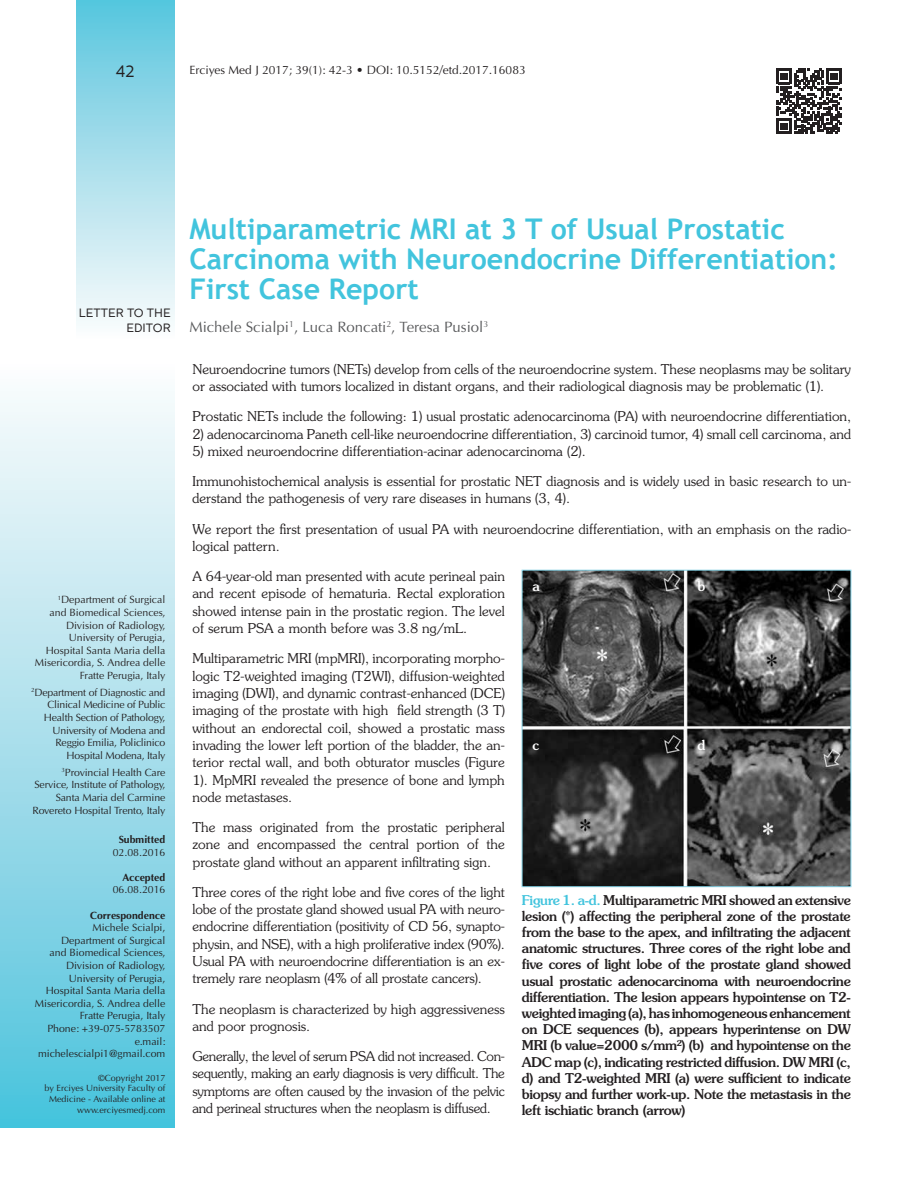
<style>
.page{position:relative;width:915px;height:1191px;background:#fff}
.page>*{position:absolute;margin:0;border:0;box-sizing:border-box;transform-origin:0 0}
.t1{font:700 28.5px/30px "Trebuchet MS";color:#42c4dd}
.t2{font:16.5px "Centrale Sans";color:#231f20}
.t3{font:15px "Optima Normal Tr";color:#58595b}
.t4{font:300 13.5px/17.4px "Souvenir Std";color:#231f20;text-align:justify}
.t5{font:500 13.5px/16.2px "Souvenir Std";letter-spacing:-.02em;color:#231f20;text-align:justify}
.t6{font:500 13.5px "Souvenir Std";color:#fff}
.t7{font:12px "Optima Normal Tr";color:#231f20}
.t8{font:12px/14.4px "Centrale Sans";color:#231f20;text-align:right}
.t9{font:10.5px/12.6px "Optima Normal Tr";color:#231f20;text-align:right}
.t10{font:10.5px/12.6px "Optima Normal Tr";letter-spacing:-.02em;color:#231f20;text-align:right}
.t11{font:10.5px "Optima Bold Tr";color:#231f20}
.t12{font:9px/10.8px "Optima Normal Tr";color:#231f20;text-align:right}
.s1{color:#42c4dd}
</style>
<div class="page">
<div style="left:76px;top:0;width:98px;height:338px;background:linear-gradient(to bottom,#5ac5dd,#fdfcfc)"></div>
<div style="left:0;top:364px;width:174px;height:763px;background:linear-gradient(to bottom,#fffcfc,#4dc2dc)"></div>
<svg style="left:776px;top:69px;width:65px;height:65px"></svg>
<img style="left:523px;top:572px;width:325px;height:313px">
<div style="left:521px;top:570px;width:329px;height:317px;border:1px solid #86d3e6"></div>
<p class="t2" style="left:116px;top:62px;width:20px">42</p>
<p class="t7" style="left:189px;top:62px;width:338px">Erciyes Med J 2017; 39(1): 42-3 • DOI: 10.5152/etd.2017.16083</p>
<p class="t8" style="left:79px;top:306px;width:93px">LETTER TO THE<br>EDITOR</p>
<p class="t9" style="left:35px;top:593px;width:132px"><sup>1</sup>Department of Surgical<br>and Biomedical Sciences,<br>Division of Radiology,<br>University of Perugia,<br>Hospital Santa Maria della<br>Misericordia, S. Andrea delle<br>Fratte Perugia, Italy</p>
<p class="t10" style="left:31px;top:686px;width:136px"><sup>2</sup>Department of Diagnostic and<br>Clinical Medicine of Public<br>Health Section of Pathology,<br>University of Modena and<br>Reggio Emilia, Policlinico<br>Hospital Modena, Italy</p>
<p class="t9" style="left:32px;top:766px;width:134px"><sup>3</sup>Provincial Health Care<br>Service, Institute of Pathology,<br>Santa Maria del Carmine<br>Rovereto Hospital Trento, Italy</p>
<p class="t11" style="left:119px;top:833px;width:48px">Submitted</p>
<p class="t9" style="left:113px;top:845px;width:54px">02.08.2016</p>
<p class="t11" style="left:122px;top:870px;width:44px">Accepted</p>
<p class="t9" style="left:113px;top:883px;width:54px">06.08.2016</p>
<p class="t11" style="left:90px;top:908px;width:77px">Correspondence</p>
<p class="t9" style="left:35px;top:921px;width:132px">Michele Scialpi,<br>Department of Surgical<br>and Biomedical Sciences,<br>Division of Radiology,<br>University of Perugia,<br>Hospital Santa Maria della<br>Misericordia, S. Andrea delle<br>Fratte Perugia, Italy<br>Phone: +39-075-5783507 e.mail: michelescialpi1@gmail.com</p>
<p class="t12" style="left:45px;top:1072px;width:122px">©Copyright 2017<br>by Erciyes University Faculty of<br>Medicine - Available online at www.erciyesmedj.com</p>
<h1 class="t1" style="left:189px;top:214px;width:649px">Multiparametric MRI at 3 T of Usual Prostatic<br>Carcinoma with Neuroendocrine Differentiation:<br>First Case Report</h1>
<p class="t3" style="left:189px;top:318px;width:300px">Michele Scialpi<sup>1</sup>, Luca Roncati<sup>2</sup>, Teresa Pusiol<sup>3</sup></p>
<p class="t4" style="left:192px;top:360px;width:659px">Neuroendocrine tumors (NETs) develop from cells of the neuroendocrine system. These neoplasms may be solitary or associated with tumors localized in distant organs, and their radiological diagnosis may be problematic (1).</p>
<p class="t4" style="left:192px;top:408px;width:660px">Prostatic NETs include the following: 1) usual prostatic adenocarcinoma (PA) with neuroendocrine differentiation,</p>
<p class="t4" style="left:192px;top:425px;width:660px">2) adenocarcinoma Paneth cell-like neuroendocrine differentiation, 3) carcinoid tumor, 4) small cell carcinoma, and</p>
<p class="t4" style="left:192px;top:442px;width:394px">5) mixed neuroendocrine differentiation-acinar adenocarcinoma (2).</p>
<p class="t4" style="left:192px;top:472px;width:659px">Immunohistochemical analysis is essential for prostatic NET diagnosis and is widely used in basic research to un&shy;derstand the pathogenesis of very rare diseases in humans (3, 4).</p>
<p class="t4" style="left:192px;top:520px;width:660px">We report the first presentation of usual PA with neuroendocrine differentiation, with an emphasis on the radio&shy;logical pattern.</p>
<p class="t4" style="left:192px;top:567px;width:314px">A 64-year-old man presented with acute perineal pain and recent episode of hematuria. Rectal exploration showed intense pain in the prostatic region. The level of serum PSA a month before was 3.8 ng/mL.</p>
<p class="t4" style="left:192px;top:649px;width:314px">Multiparametric MRI (mpMRI), incorporating morpho&shy;logic T2-weighted imaging (T2WI), diffusion-weighted imaging (DWI), and dynamic contrast-enhanced (DCE) imaging of the prostate with high field strength (3 T) without an endorectal coil, showed a prostatic mass invading the lower left portion of the bladder, the an&shy;terior rectal wall, and both obturator muscles (Figure 1). MpMRI revealed the presence of bone and lymph node metastases.</p>
<p class="t4" style="left:192px;top:818px;width:314px">The mass originated from the prostatic peripheral zone and encompassed the central portion of the prostate gland without an apparent infiltrating sign.</p>
<p class="t4" style="left:192px;top:883px;width:314px">Three cores of the right lobe and five cores of the light lobe of the prostate gland showed usual PA with neuro&shy;endocrine differentiation (positivity of CD 56, synapto&shy;physin, and NSE), with a high proliferative index (90%).<br>Usual PA with neuroendocrine differentiation is an ex&shy;tremely rare neoplasm (4% of all prostate cancers).</p>
<p class="t4" style="left:192px;top:1000px;width:314px">The neoplasm is characterized by high aggressiveness and poor prognosis.</p>
<p class="t4" style="left:192px;top:1047px;width:314px">Generally, the level of serum PSA did not increased. Con&shy;sequently, making an early diagnosis is very difficult. The symptoms are often caused by the invasion of the pelvic and perineal structures when the neoplasm is diffused.</p>
<p class="t6" style="left:697px;top:578px;width:9px">b</p>
<p class="t6" style="left:532px;top:578px;width:9px">a</p>
<p class="t6" style="left:697px;top:737px;width:9px">d</p>
<p class="t6" style="left:532px;top:737px;width:8px">c</p>
<p class="t5" style="left:521px;top:891px;width:330px"><span class="s1">Figure 1. a-d.</span> Multiparametric MRI showed an extensive lesion (*) affecting the peripheral zone of the prostate from the base to the apex, and infiltrating the adjacent anatomic structures. Three cores of the right lobe and five cores of light lobe of the prostate gland showed usual prostatic adenocarcinoma with neuroendocrine differentiation. The lesion appears hypointense on T2- weighted imaging (a), has inhomogeneous enhancement on DCE sequences (b), appears hyperintense on DW MRI (b value=2000 s/mm²) (b) and hypointense on the ADC map (c), indicating restricted diffusion. DW MRI (c, d) and T2-weighted MRI (a) were sufficient to indicate biopsy and further work-up. Note the metastasis in the left ischiatic branch (arrow)</p>
</div>
